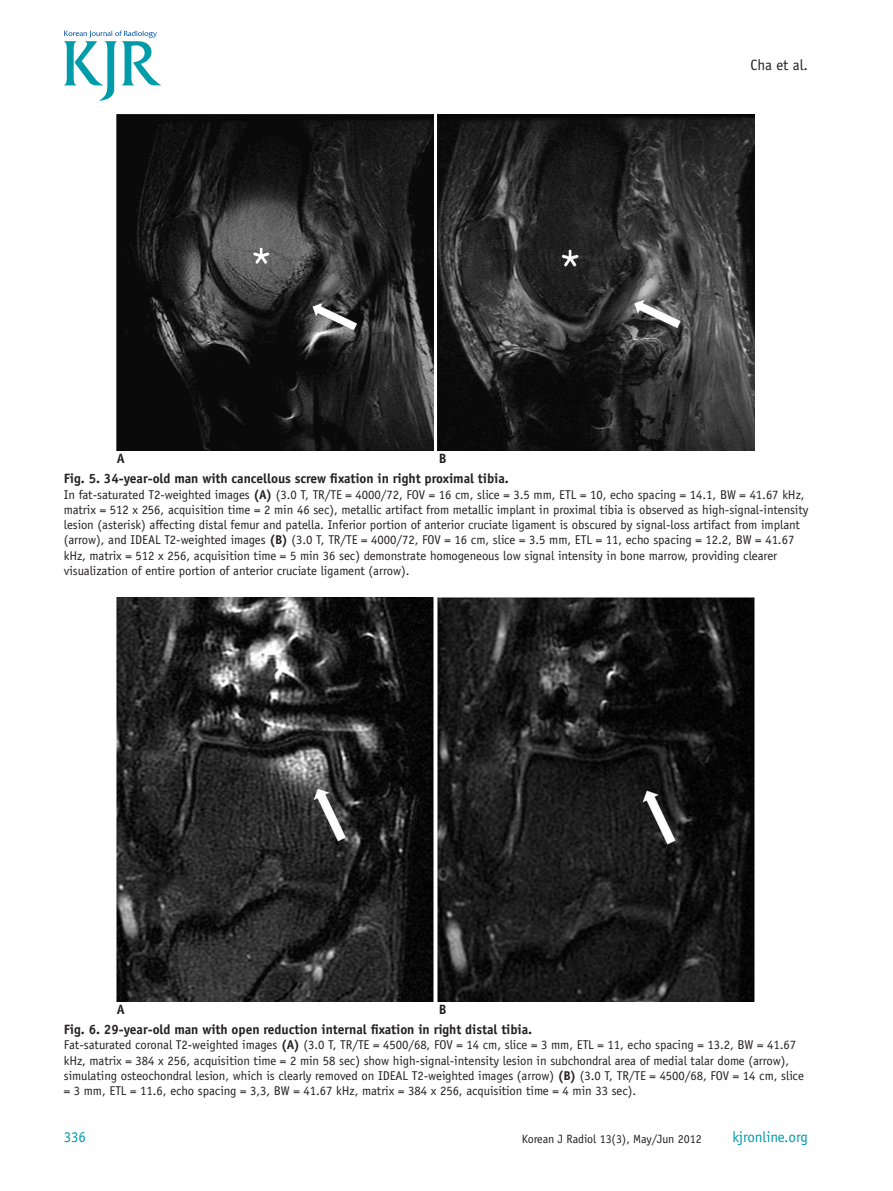
<style>
.page{position:relative;width:893px;height:1191px;background:#fff}
.page>*{position:absolute;margin:0;border:0;box-sizing:border-box;transform-origin:0 0}
.t1{font:15px "Officina Sans Std";letter-spacing:-.005em;color:#009caa}
.t2{font:15px "Officina Sans Std";letter-spacing:-.005em;color:#231f20}
.그림제목{font:700 13.5px "Officina Sans Std";letter-spacing:-.005em;color:#231f20}
.그림제목1{font:12.75px/15.3px "Officina Sans Std";letter-spacing:-.005em;color:#231f20}
.t3{font:12px "Officina Sans Std";letter-spacing:-.005em;color:#231f20}
.s1{font-weight:700}
</style>
<div class="page">
<svg style="left:64px;top:31px;width:97px;height:70px"></svg>
<img style="left:117px;top:115px;width:317px;height:336px">
<img style="left:438px;top:115px;width:317px;height:336px">
<img style="left:117px;top:598px;width:317px;height:403px">
<img style="left:438px;top:598px;width:317px;height:403px">
<p class="t2" style="left:750px;top:56px;width:59px">Cha et al.</p>
<p class="그림제목" style="left:117px;top:450px;width:10px">A</p>
<p class="그림제목" style="left:439px;top:450px;width:9px">B</p>
<p class="그림제목" style="left:64px;top:470px;width:447px">Fig. 5. 34-year-old man with cancellous screw fixation in right proximal tibia.</p>
<p class="그림제목1" style="left:64px;top:486px;width:746px">In fat-saturated T2-weighted images <span class="s1">(A)</span> (3.0 T, TR/TE = 4000/72, FOV = 16 cm, slice = 3.5 mm, ETL = 10, echo spacing = 14.1, BW = 41.67 kHz, matrix = 512 x 256, acquisition time = 2 min 46 sec), metallic artifact from metallic implant in proximal tibia is observed as high-signal-intensity lesion (asterisk) affecting distal femur and patella. Inferior portion of anterior cruciate ligament is obscured by signal-loss artifact from implant (arrow), and IDEAL T2-weighted images <span class="s1">(B)</span> (3.0 T, TR/TE = 4000/72, FOV = 16 cm, slice = 3.5 mm, ETL = 11, echo spacing = 12.2, BW = 41.67 kHz, matrix = 512 x 256, acquisition time = 5 min 36 sec) demonstrate homogeneous low signal intensity in bone marrow, providing clearer visualization of entire portion of anterior cruciate ligament (arrow).</p>
<p class="그림제목" style="left:117px;top:1001px;width:10px">A</p>
<p class="그림제목" style="left:439px;top:1001px;width:9px">B</p>
<p class="그림제목" style="left:64px;top:1020px;width:470px">Fig. 6. 29-year-old man with open reduction internal fixation in right distal tibia.</p>
<p class="그림제목1" style="left:64px;top:1037px;width:742px">Fat-saturated coronal T2-weighted images <span class="s1">(A)</span> (3.0 T, TR/TE = 4500/68, FOV = 14 cm, slice = 3 mm, ETL = 11, echo spacing = 13.2, BW = 41.67 kHz, matrix = 384 x 256, acquisition time = 2 min 58 sec) show high-signal-intensity lesion in subchondral area of medial talar dome (arrow), simulating osteochondral lesion, which is clearly removed on IDEAL T2-weighted images (arrow) <span class="s1">(B)</span> (3.0 T, TR/TE = 4500/68, FOV = 14 cm, slice = 3 mm, ETL = 11.6, echo spacing = 3,3, BW = 41.67 kHz, matrix = 384 x 256, acquisition time = 4 min 33 sec).</p>
<p class="t1" style="left:64px;top:1128px;width:24px">336</p>
<p class="t3" style="left:522px;top:1132px;width:181px">Korean J Radiol 13(3), May/Jun 2012</p>
<p class="t1" style="left:732px;top:1128px;width:77px">kjronline.org</p>
</div>
